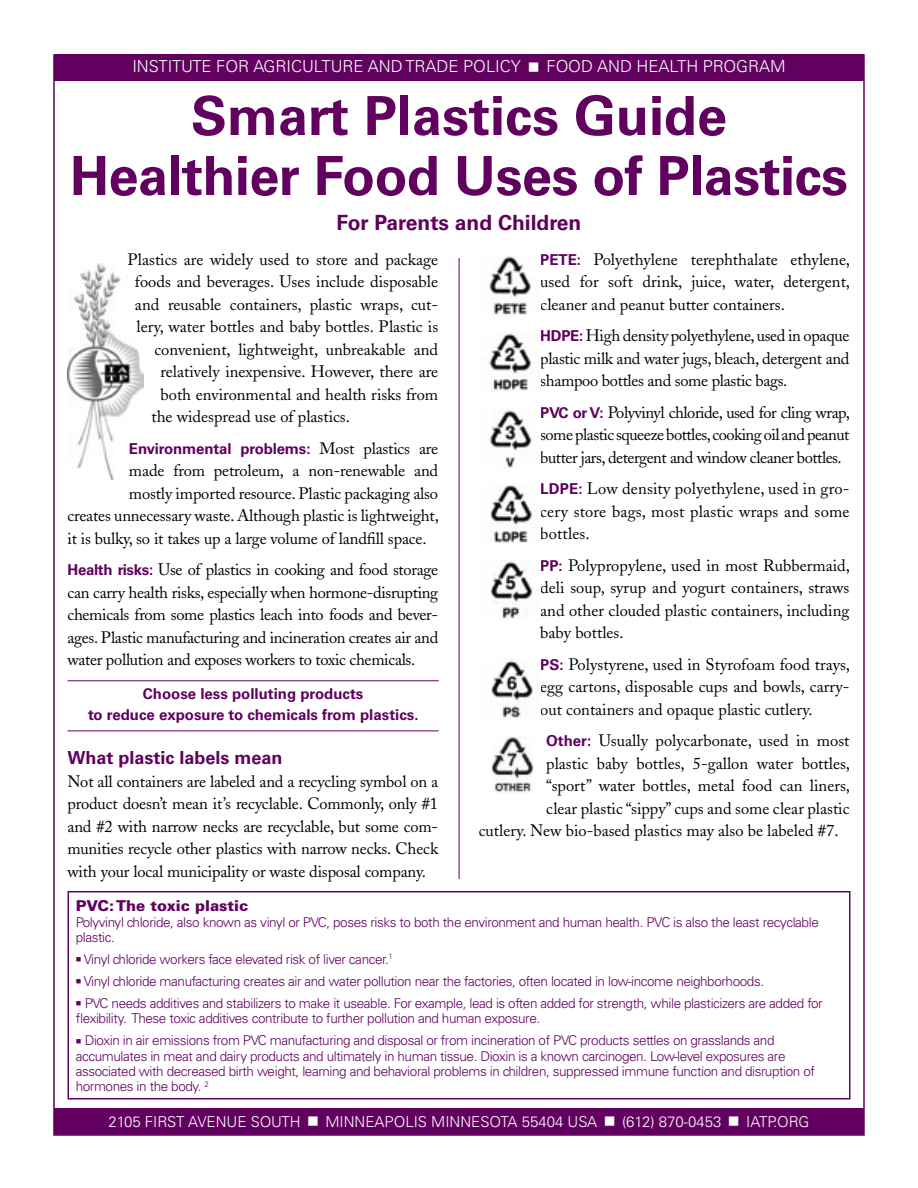
<style>
.page{position:relative;width:918px;height:1188px;background:#fff}
.page>*{position:absolute;margin:0;border:0;box-sizing:border-box;transform-origin:0 0}
.Headline{font:700 54px "Univers";letter-spacing:-.01em;color:#61005f}
.Headline-2{font:700 21px "Univers";color:#61005f}
.Sectional_header{font:700 18px "Univers";color:#61005f}
.t1{font:16.5px/22.5px "Adobe Caslon";color:#000;text-align:justify}
.t2{font:300 16.5px "Univers";color:#fff}
.Pullquote_bottom{font:700 15px/21px "Univers";color:#61005f;text-align:center}
.t3{font:300 15px "Univers";color:#fff}
.Pullquote_bottom-2{font:900 15px "Univers";color:#61005f}
.Pullquote_bottom-3{font:300 13.5px/15.3px "Univers";letter-spacing:-.03em;color:#61005f}
.s1{font-family:"Adobe Caslon";font-weight:400;font-size:16.5px;color:#000}
.s2{font-family:"Univers";font-weight:700;font-size:15px;color:#61005f}
</style>
<div class="page">
<div style="left:54px;top:54px;width:810px;height:26px;background:#61005f"></div>
<div style="left:54px;top:1109px;width:810px;height:26px;background:#61005f"></div>
<img style="left:68px;top:264px;width:75px;height:216px">
<hr style="left:68px;top:680px;width:371px;height:1px;background:#61005f">
<hr style="left:68px;top:730px;width:371px;height:1px;background:#61005f">
<img style="left:489px;top:256px;width:42px;height:59px">
<img style="left:487px;top:332px;width:45px;height:59px">
<img style="left:489px;top:410px;width:44px;height:58px">
<img style="left:490px;top:485px;width:46px;height:58px">
<img style="left:490px;top:561px;width:43px;height:58px">
<img style="left:491px;top:659px;width:43px;height:59px">
<img style="left:491px;top:736px;width:42px;height:58px">
<div style="left:68px;top:891px;width:782px;height:209px;border:2px solid #61005f"></div>
<hr style="left:459px;top:258px;width:1px;height:621px;background:#61005f">
<p class="t2" style="left:132px;top:57px;width:390px">INSTITUTE FOR AGRICULTURE AND TRADE POLICY</p>
<p class="t2" style="left:547px;top:57px;width:241px">FOOD AND HEALTH PROGRAM</p>
<p class="Headline" style="left:191px;top:84px;width:538px">Smart Plastics Guide</p>
<p class="Headline" style="left:70px;top:144px;width:779px">Healthier Food Uses of Plastics</p>
<p class="Headline-2" style="left:337px;top:210px;width:246px">For Parents and Children</p>
<p class="t1" style="left:127px;top:248px;width:312px">Plastics are widely used to store and package</p>
<p class="t1" style="left:135px;top:271px;width:305px">foods and beverages. Uses include disposable</p>
<p class="t1" style="left:135px;top:293px;width:305px">and reusable containers, plastic wraps, cut-</p>
<p class="t1" style="left:136px;top:316px;width:303px">lery, water bottles and baby bottles. Plastic is</p>
<p class="t1" style="left:154px;top:338px;width:285px">convenient, lightweight, unbreakable and</p>
<p class="t1" style="left:160px;top:361px;width:279px">relatively inexpensive. However, there are</p>
<p class="t1" style="left:160px;top:383px;width:279px">both environmental and health risks from</p>
<p class="t1" style="left:151px;top:406px;width:200px">the widespread use of plastics.</p>
<p class="Pullquote_bottom" style="left:129px;top:438px;width:311px">Environmental problems: <span class="s1">Most plastics are</span></p>
<p class="t1" style="left:129px;top:460px;width:311px">made from petroleum, a non-renewable and</p>
<p class="t1" style="left:129px;top:482px;width:311px">mostly imported resource. Plastic packaging also</p>
<p class="t1" style="left:67px;top:505px;width:373px">creates unnecessary waste. Although plastic is lightweight,</p>
<p class="t1" style="left:67px;top:527px;width:361px">it is bulky, so it takes up a large volume of landfill space.</p>
<p class="t1" style="left:67px;top:559px;width:372px"><span class="s2">Health risks:</span> Use of plastics in cooking and food storage can carry health risks, especially when hormone-disrupting chemicals from some plastics leach into foods and bever&shy;ages. Plastic manufacturing and incineration creates air and water pollution and exposes workers to toxic chemicals.</p>
<p class="Pullquote_bottom" style="left:88px;top:683px;width:332px">Choose less polluting products<br>to reduce exposure to chemicals from plastics.</p>
<p class="Sectional_header" style="left:67px;top:747px;width:217px">What plastic labels mean</p>
<p class="t1" style="left:67px;top:770px;width:372px">Not all containers are labeled and a recycling symbol on a product doesn’t mean it’s recyclable. Commonly, only #1 and #2 with narrow necks are recyclable, but some com&shy;munities recycle other plastics with narrow necks. Check with your local municipality or waste disposal company.</p>
<p class="t1" style="left:540px;top:248px;width:311px"><span class="s2">PETE:</span> Polyethylene terephthalate ethylene, used for soft drink, juice, water, detergent, cleaner and peanut butter containers.</p>
<p class="t1" style="left:540px;top:325px;width:311px"><span class="s2">HDPE:</span> High density polyethylene, used in opaque plastic milk and water jugs, bleach, detergent and shampoo bottles and some plastic bags.</p>
<p class="t1" style="left:540px;top:401px;width:311px"><span class="s2">PVC or V:</span> Polyvinyl chloride, used for cling wrap, some plastic squeeze bottles, cooking oil and peanut butter jars, detergent and window cleaner bottles.</p>
<p class="t1" style="left:540px;top:478px;width:311px"><span class="s2">LDPE:</span> Low density polyethylene, used in gro&shy;cery store bags, most plastic wraps and some bottles.</p>
<p class="t1" style="left:540px;top:554px;width:311px"><span class="s2">PP:</span> Polypropylene, used in most Rubbermaid, deli soup, syrup and yogurt containers, straws and other clouded plastic containers, including baby bottles.</p>
<p class="t1" style="left:540px;top:653px;width:311px"><span class="s2">PS:</span> Polystyrene, used in Styrofoam food trays, egg cartons, disposable cups and bowls, carry&shy;out containers and opaque plastic cutlery.</p>
<p class="t1" style="left:546px;top:730px;width:305px"><span class="s2">Other:</span> Usually polycarbonate, used in most</p>
<p class="t1" style="left:546px;top:752px;width:305px">plastic baby bottles, 5-gallon water bottles,</p>
<p class="t1" style="left:546px;top:775px;width:305px">“sport” water bottles, metal food can liners,</p>
<p class="t1" style="left:546px;top:797px;width:305px">clear plastic “sippy” cups and some clear plastic</p>
<p class="t1" style="left:479px;top:820px;width:361px">cutlery. New bio-based plastics may also be labeled #7.</p>
<p class="Pullquote_bottom-2" style="left:76px;top:896px;width:174px">PVC: The toxic plastic</p>
<p class="Pullquote_bottom-3" style="left:76px;top:914px;width:745px">Polyvinyl chloride, also known as vinyl or PVC, poses risks to both the environment and human health. PVC is also the least recyclable plastic.</p>
<p class="Pullquote_bottom-3" style="left:76px;top:951px;width:319px">■ Vinyl chloride workers face elevated risk of liver cancer.<sup>1</sup></p>
<p class="Pullquote_bottom-3" style="left:76px;top:974px;width:690px">■ Vinyl chloride manufacturing creates air and water pollution near the factories, often located in low-income neighborhoods.</p>
<p class="Pullquote_bottom-3" style="left:76px;top:996px;width:749px">■ PVC needs additives and stabilizers to make it useable. For example, lead is often added for strength, while plasticizers are added for flexibility. These toxic additives contribute to further pollution and human exposure.</p>
<p class="Pullquote_bottom-3" style="left:76px;top:1033px;width:741px">■ Dioxin in air emissions from PVC manufacturing and disposal or from incineration of PVC products settles on grasslands and accumulates in meat and dairy products and ultimately in human tissue. Dioxin is a known carcinogen. Low-level exposures are associated with decreased birth weight, learning and behavioral problems in children, suppressed immune function and disruption of hormones in the body. <sup>2</sup></p>
<p class="t3" style="left:109px;top:1113px;width:193px">2105 FIRST AVENUE SOUTH</p>
<p class="t3" style="left:325px;top:1113px;width:273px">MINNEAPOLIS MINNESOTA 55404 USA</p>
<p class="t3" style="left:622px;top:1113px;width:101px">(612) 870-0453</p>
<p class="t3" style="left:746px;top:1113px;width:65px">IATP.ORG</p>
</div>
